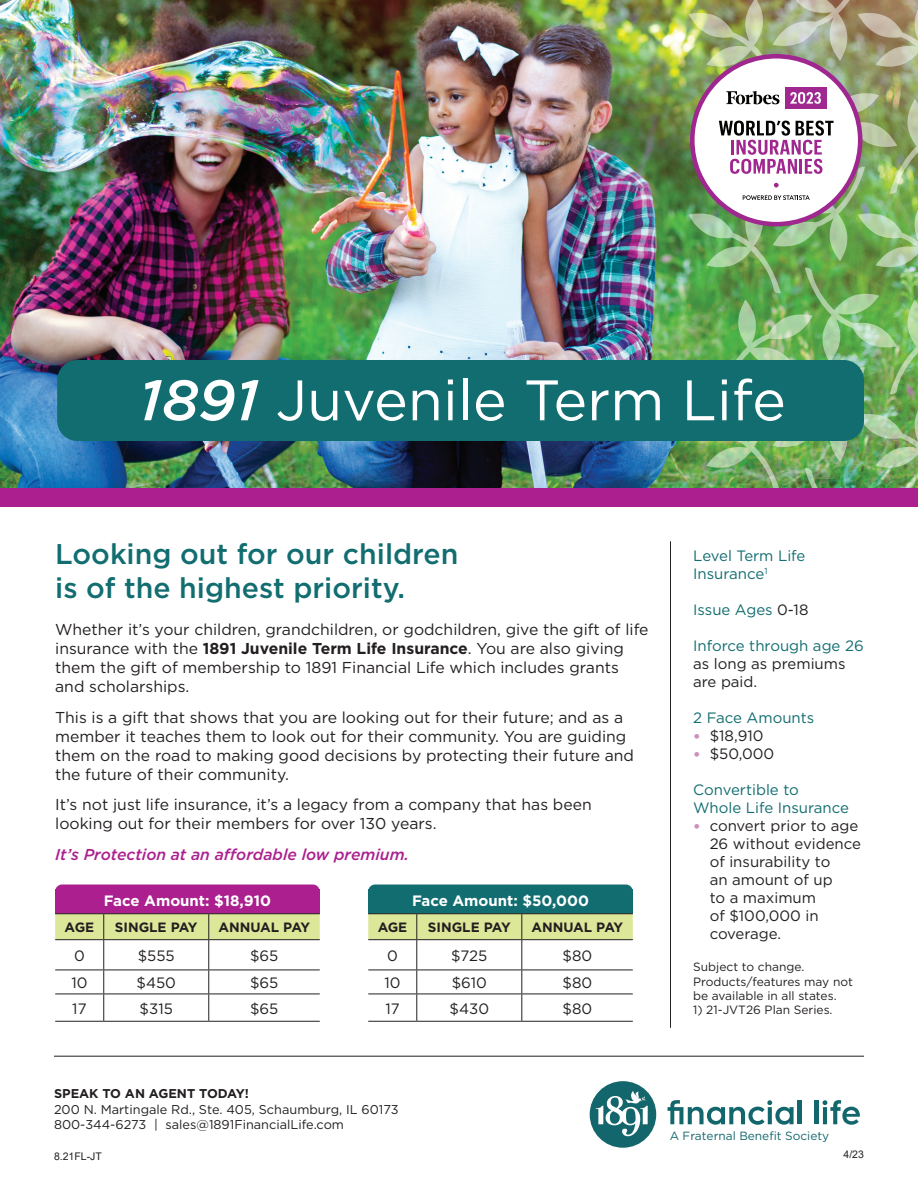
<style>
.page{position:relative;width:918px;height:1188px;background:#fff}
.page>*{position:absolute;margin:0;border:0;box-sizing:border-box;transform-origin:0 0}
.t1{font:57px "Gotham";color:#fff}
.t2{font:500 28.5px/34.2px "Gotham";color:#126d70}
.t3{font:15.75px/18.9px "Gotham";color:#231f20}
.t4{font:italic 500 15.75px "Gotham";color:#ab208e}
.t5{font:15px/18px "Gotham";color:#231f20}
.t6{font:15px/18px "Gotham";color:#126d70}
.t7{font:700 15px "Gotham";color:#fff}
.t8{font:700 13.5px "Gotham";color:#231f20}
.t9{font:12.75px/15.3px "Gotham";color:#231f20}
.t10{font:700 12.75px "Gotham";color:#231f20}
.t11{font:12px/14.4px "Gotham";color:#231f20}
.t12{font:11.85px "Gotham";color:#13676c}
.t13{font:10.5px "Arial";color:#231f20}
.s1{font-weight:500;font-style:italic}
.s2{font-weight:700}
.s3{color:#231f20}
.s4{font-family:"Calibri";color:#cc90bf}
</style>
<div class="page">
<img style="left:0;top:0;width:689px;height:488px">
<div style="left:0;top:488px;width:918px;height:19px;background:#ab208e"></div>
<hr style="left:670px;top:541px;width:1px;height:487px;background:#231f20">
<div style="left:55px;top:885px;width:265px;height:24px;background:#ab208e;border-radius:7px"></div>
<div style="left:55px;top:889px;width:265px;height:25px;background:#ab208e"></div>
<hr style="left:55px;top:913px;width:49px;height:1px;background:#231f20">
<hr style="left:104px;top:913px;width:105px;height:1px;background:#231f20">
<hr style="left:209px;top:913px;width:111px;height:1px;background:#231f20">
<div style="left:55px;top:914px;width:265px;height:25px;background:#dde799"></div>
<hr style="left:55px;top:939px;width:49px;height:1px;background:#231f20">
<hr style="left:104px;top:939px;width:105px;height:1px;background:#231f20">
<hr style="left:103px;top:940px;width:1px;height:30px;background:#231f20">
<hr style="left:209px;top:939px;width:111px;height:1px;background:#231f20">
<hr style="left:208px;top:940px;width:1px;height:30px;background:#231f20">
<hr style="left:55px;top:970px;width:49px;height:1px;background:#231f20">
<hr style="left:104px;top:970px;width:105px;height:1px;background:#231f20">
<hr style="left:209px;top:970px;width:111px;height:1px;background:#231f20">
<hr style="left:55px;top:994px;width:49px;height:1px;background:#231f20">
<hr style="left:104px;top:994px;width:105px;height:1px;background:#231f20">
<svg style="left:103px;top:970px;width:1px;height:51px"></svg>
<hr style="left:209px;top:994px;width:111px;height:1px;background:#231f20">
<svg style="left:208px;top:970px;width:1px;height:51px"></svg>
<hr style="left:55px;top:1021px;width:49px;height:1px;background:#231f20">
<hr style="left:104px;top:1021px;width:105px;height:1px;background:#231f20">
<hr style="left:209px;top:1021px;width:111px;height:1px;background:#231f20">
<div style="left:368px;top:885px;width:265px;height:24px;background:#126d70;border-radius:7px"></div>
<div style="left:368px;top:889px;width:265px;height:25px;background:#126d70"></div>
<hr style="left:368px;top:970px;width:49px;height:1px;background:#231f20">
<hr style="left:368px;top:994px;width:49px;height:1px;background:#231f20">
<hr style="left:368px;top:913px;width:49px;height:1px;background:#231f20">
<hr style="left:417px;top:913px;width:105px;height:1px;background:#231f20">
<hr style="left:522px;top:913px;width:111px;height:1px;background:#231f20">
<div style="left:368px;top:914px;width:265px;height:26px;background:#dde799"></div>
<hr style="left:368px;top:1021px;width:49px;height:1px;background:#231f20">
<hr style="left:417px;top:939px;width:105px;height:1px;background:#231f20">
<hr style="left:416px;top:940px;width:1px;height:30px;background:#231f20">
<hr style="left:522px;top:939px;width:111px;height:1px;background:#231f20">
<hr style="left:417px;top:970px;width:105px;height:1px;background:#231f20">
<hr style="left:522px;top:970px;width:111px;height:1px;background:#231f20">
<hr style="left:417px;top:994px;width:105px;height:1px;background:#231f20">
<svg style="left:416px;top:970px;width:1px;height:51px"></svg>
<hr style="left:522px;top:994px;width:111px;height:1px;background:#231f20">
<hr style="left:417px;top:1021px;width:105px;height:1px;background:#231f20">
<hr style="left:522px;top:1021px;width:111px;height:1px;background:#231f20">
<hr style="left:521px;top:940px;width:1px;height:30px;background:#231f20">
<svg style="left:521px;top:970px;width:1px;height:51px"></svg>
<div style="left:57px;top:360px;width:807px;height:81px;background:#126d70;border-radius:20px"></div>
<hr style="left:54px;top:1056px;width:810px;height:1px;background:#231f20">
<svg style="left:668px;top:1100px;width:126px;height:25px"></svg>
<hr style="left:798px;top:1101px;width:4px;height:23px;background:#13676c">
<hr style="left:815px;top:1101px;width:4px;height:23px;background:#13676c">
<svg style="left:823px;top:1100px;width:37px;height:25px"></svg>
<svg style="left:590px;top:1081px;width:66px;height:67px"></svg>
<img style="left:689px;top:0;width:229px;height:488px">
<h1 class="t1" style="left:139px;top:364px;width:649px"><span class="s1">1891</span> Juvenile Term Life</h1>
<h2 class="t2" style="left:55px;top:537px;width:405px">Looking out for our children is of the highest priority.</h2>
<p class="t3" style="left:55px;top:620px;width:595px">Whether it’s your children, grandchildren, or godchildren, give the gift of life insurance with the <span class="s2">1891 Juvenile Term Life Insurance</span>. You are also giving them the gift of membership to 1891 Financial Life which includes grants and scholarships.</p>
<p class="t3" style="left:55px;top:707px;width:580px">This is a gift that shows that you are looking out for their future; and as a member it teaches them to look out for their community. You are guiding them on the road to making good decisions by protecting their future and the future of their community.</p>
<p class="t3" style="left:55px;top:795px;width:538px">It’s not just life insurance, it’s a legacy from a company that has been looking out for their members for over 130 years.</p>
<p class="t4" style="left:55px;top:844px;width:356px">It’s Protection at an affordable low premium.</p>
<p class="t7" style="left:104px;top:891px;width:169px">Face Amount: $18,910</p>
<p class="t8" style="left:65px;top:918px;width:31px">AGE</p>
<p class="t8" style="left:115px;top:918px;width:84px">SINGLE PAY</p>
<p class="t8" style="left:218px;top:918px;width:93px">ANNUAL PAY</p>
<p class="t5" style="left:74px;top:946px;width:12px">0</p>
<p class="t5" style="left:138px;top:946px;width:39px">$555</p>
<p class="t5" style="left:250px;top:946px;width:30px">$65</p>
<p class="t5" style="left:71px;top:973px;width:18px">10</p>
<p class="t5" style="left:136px;top:973px;width:41px">$450</p>
<p class="t5" style="left:250px;top:973px;width:30px">$65</p>
<p class="t5" style="left:72px;top:999px;width:16px">17</p>
<p class="t5" style="left:140px;top:999px;width:35px">$315</p>
<p class="t5" style="left:250px;top:999px;width:30px">$65</p>
<p class="t7" style="left:412px;top:891px;width:178px">Face Amount: $50,000</p>
<p class="t8" style="left:378px;top:918px;width:31px">AGE</p>
<p class="t8" style="left:428px;top:918px;width:84px">SINGLE PAY</p>
<p class="t8" style="left:531px;top:918px;width:93px">ANNUAL PAY</p>
<p class="t5" style="left:387px;top:946px;width:12px">0</p>
<p class="t5" style="left:451px;top:946px;width:38px">$725</p>
<p class="t5" style="left:562px;top:946px;width:31px">$80</p>
<p class="t5" style="left:384px;top:973px;width:18px">10</p>
<p class="t5" style="left:452px;top:973px;width:37px">$610</p>
<p class="t5" style="left:562px;top:973px;width:31px">$80</p>
<p class="t5" style="left:385px;top:999px;width:16px">17</p>
<p class="t5" style="left:450px;top:999px;width:41px">$430</p>
<p class="t5" style="left:562px;top:999px;width:31px">$80</p>
<p class="t6" style="left:693px;top:546px;width:114px">Level Term Life<br>Insurance<sup>1</sup></p>
<p class="t6" style="left:693px;top:600px;width:117px">Issue Ages <span class="s3">0-18</span></p>
<p class="t6" style="left:693px;top:636px;width:172px">Inforce through age 26</p>
<p class="t5" style="left:693px;top:654px;width:154px">as long as premiums are paid.</p>
<p class="t6" style="left:693px;top:708px;width:123px">2 Face Amounts</p>
<p class="t5" style="left:693px;top:726px;width:72px"><span class="s4">•</span> $18,910</p>
<p class="t5" style="left:693px;top:744px;width:83px"><span class="s4">•</span> $50,000</p>
<p class="t6" style="left:693px;top:780px;width:157px">Convertible to<br>Whole Life Insurance</p>
<p class="t5" style="left:710px;top:816px;width:153px;text-indent:-16px"><span class="s4">•</span> convert prior to age<br>26 without evidence of insurability to<br>an amount of up<br>to a maximum<br>of $100,000 in coverage.</p>
<p class="t11" style="left:693px;top:959px;width:161px">Subject to change.<br>Products/features may not be available in all states.</p>
<p class="t11" style="left:693px;top:1003px;width:141px">1) 21-JVT26 Plan Series.</p>
<p class="t10" style="left:54px;top:1085px;width:197px">SPEAK TO AN AGENT TODAY!</p>
<p class="t9" style="left:54px;top:1101px;width:346px">200 N. Martingale Rd., Ste. 405, Schaumburg, IL 60173<br>800-344-6273 | sales@1891FinancialLife.com</p>
<p class="t13" style="left:54px;top:1149px;width:49px">8.21FL-JT</p>
<p class="t12" style="left:670px;top:1128px;width:161px">A Fraternal Benefit Society</p>
<p class="t13" style="left:844px;top:1147px;width:22px">4/23</p>
</div>
